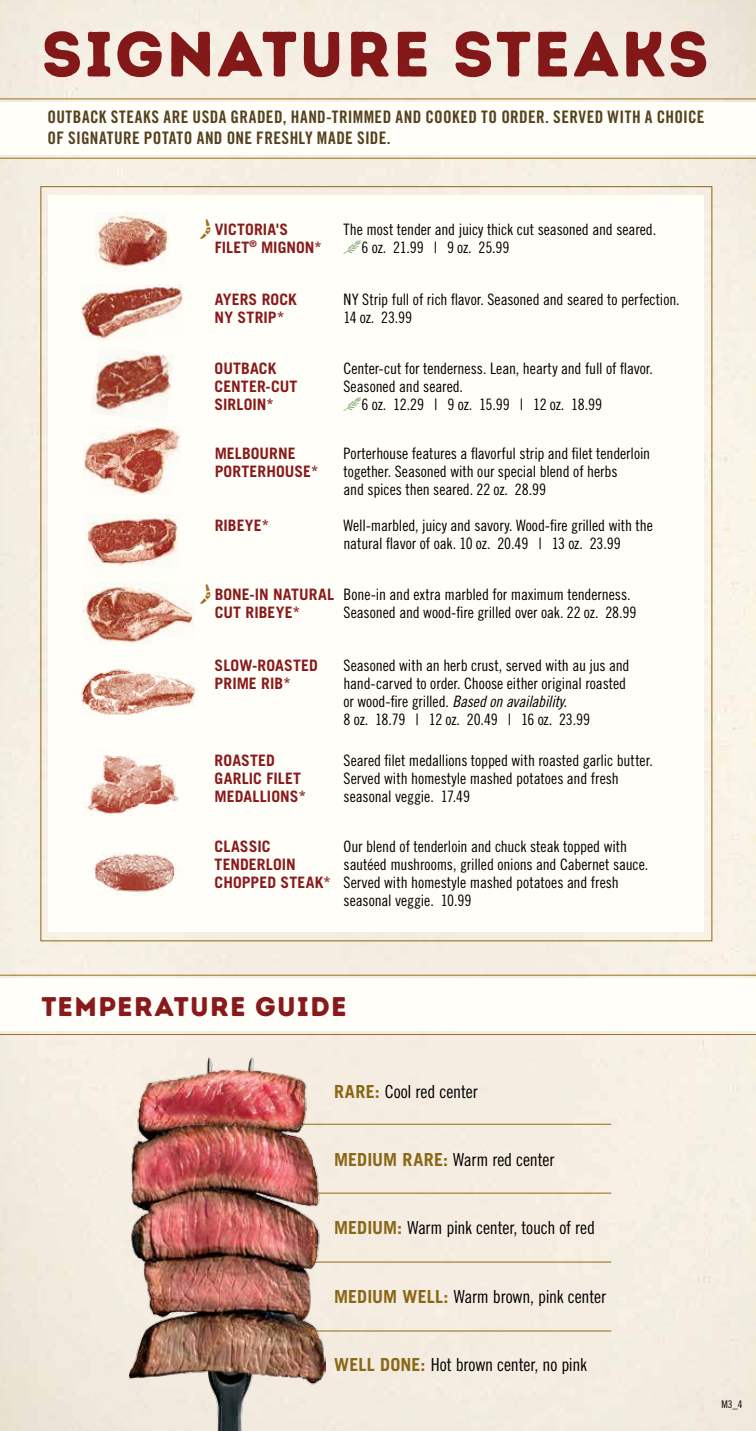
<style>
.page{position:relative;width:756px;height:1431px;background:#f5ede2}
.page>*{position:absolute;margin:0;border:0;box-sizing:border-box;transform-origin:0 0}
.t1{font:63.9px "Intro Rust Base";letter-spacing:.035em;color:#891a1c}
.t2{font:27px "Intro Rust Base";letter-spacing:.045em;color:#891a1c}
.t3{font:18px "Trade Gothic LT Std Cn 18";letter-spacing:-.01em;color:#000}
.t4{font:17.25px/21px "Trade Gothic LT Std Bd Cn 20";letter-spacing:.025em;color:#544120}
.t5{font:15.75px/18px "Trade Gothic LT Std Cn 18";letter-spacing:-.005em;color:#000}
.t6{font:700 15.75px "Trade Gothic LT Std";letter-spacing:.005em;color:#891a1c}
.t7{font:15.75px "Trade Gothic LT Std Cn 18 Obl";letter-spacing:-.015em;color:#000}
.t8{font:10.5px "Trade Gothic Cond Eighteen";color:#000}
.s1{font-family:"Outback ICONS12";font-weight:400;font-size:19.8px;color:#9a741c}
.s2{font-family:"Outback ICONS11 Normal";font-size:13.5px;color:#387c2b}
.s3{font-family:"Outback ICONS12";font-size:19.8px;color:#9a741c}
.s4{font-family:"Trade Gothic LT Std";font-weight:700;color:#891a1c}
.s5{font-family:"Trade Gothic LT Std Cn 18"}
.s6{font-family:"Trade Gothic LT Std";font-weight:700;color:#896716}
</style>
<div class="page">
<div style="left:48px;top:195px;width:656px;height:737px;background:#fffef8"></div>
<img style="left:80px;top:284px;width:103px;height:57px">
<img style="left:84px;top:426px;width:96px;height:69px">
<img style="left:96px;top:214px;width:72px;height:56px">
<img style="left:80px;top:669px;width:116px;height:46px">
<img style="left:82px;top:582px;width:112px;height:62px">
<img style="left:84px;top:515px;width:95px;height:51px">
<img style="left:91px;top:350px;width:81px;height:65px">
<hr style="left:0;top:99px;width:756px;height:1px;background:#9a741c">
<div style="left:0;top:102px;width:756px;height:53px;background:#fffef8"></div>
<hr style="left:0;top:158px;width:756px;height:1px;background:#9a741c">
<hr style="left:0;top:975px;width:756px;height:1px;background:#9a741c">
<div style="left:0;top:979px;width:756px;height:52px;background:#fffef8"></div>
<hr style="left:0;top:1034px;width:756px;height:1px;background:#9a741c">
<hr style="left:243px;top:1124px;width:368px;height:1px;background:#9a741c">
<hr style="left:259px;top:1193px;width:352px;height:1px;background:#9a741c">
<hr style="left:256px;top:1262px;width:355px;height:1px;background:#9a741c">
<hr style="left:257px;top:1330px;width:354px;height:2px;background:#9a741c">
<img style="left:129px;top:1045px;width:196px;height:386px">
<img style="left:93px;top:853px;width:83px;height:42px">
<img style="left:87px;top:755px;width:92px;height:60px">
<hr style="left:755px;top:57px;width:1px;height:52px;background:#fffef8">
<h1 class="t1" style="left:42px;top:14px;width:669px">SIGNATURE STEAKS</h1>
<p class="t4" style="left:48px;top:106px;width:658px">OUTBACK STEAKS ARE USDA GRADED, HAND-TRIMMED AND COOKED TO ORDER. SERVED WITH A CHOICE<br>OF SIGNATURE POTATO AND ONE FRESHLY MADE SIDE.</p>
<p class="t6" style="left:201px;top:219px;width:89px"><span class="s1">S</span> VICTORIA'S</p>
<p class="t5" style="left:344px;top:220px;width:314px">The most tender and juicy thick cut seasoned and seared.</p>
<p class="t6" style="left:215px;top:237px;width:109px">FILET<sup>®</sup> MIGNON*</p>
<p class="t5" style="left:344px;top:238px;width:167px"><span class="s2">L</span>6 oz. 21.99 | 9 oz. 25.99</p>
<p class="t6" style="left:215px;top:290px;width:84px">AYERS ROCK</p>
<p class="t5" style="left:344px;top:291px;width:338px">NY Strip full of rich flavor. Seasoned and seared to perfection.</p>
<p class="t6" style="left:215px;top:308px;width:71px">NY STRIP*</p>
<p class="t5" style="left:344px;top:309px;width:70px">14 oz. 23.99</p>
<p class="t6" style="left:215px;top:358px;width:63px">OUTBACK</p>
<p class="t5" style="left:344px;top:359px;width:311px">Center-cut for tenderness. Lean, hearty and full of flavor.</p>
<p class="t6" style="left:215px;top:376px;width:84px">CENTER-CUT</p>
<p class="t5" style="left:344px;top:377px;width:121px">Seasoned and seared.</p>
<p class="t6" style="left:215px;top:394px;width:61px">SIRLOIN*</p>
<p class="t5" style="left:344px;top:395px;width:260px"><span class="s2">L</span>6 oz. 12.29 | 9 oz. 15.99 | 12 oz. 18.99</p>
<p class="t6" style="left:215px;top:443px;width:82px">MELBOURNE</p>
<p class="t5" style="left:344px;top:444px;width:308px">Porterhouse features a flavorful strip and filet tenderloin</p>
<p class="t6" style="left:215px;top:461px;width:106px">PORTERHOUSE*</p>
<p class="t5" style="left:344px;top:462px;width:276px">together. Seasoned with our special blend of herbs and spices then seared. 22 oz. 28.99</p>
<p class="t6" style="left:215px;top:516px;width:56px">RIBEYE*</p>
<p class="t5" style="left:344px;top:516px;width:311px">Well-marbled, juicy and savory. Wood-fire grilled with the natural flavor of oak. 10 oz. 20.49 | 13 oz. 23.99</p>
<p class="t5" style="left:201px;top:585px;width:432px"><span class="s3">S</span> <span class="s4">BONE-IN NATURAL</span> Bone-in and extra marbled for maximum tenderness.</p>
<p class="t6" style="left:215px;top:603px;width:87px">CUT RIBEYE*</p>
<p class="t5" style="left:344px;top:603px;width:294px">Seasoned and wood-fire grilled over oak. 22 oz. 28.99</p>
<p class="t6" style="left:215px;top:656px;width:105px">SLOW-ROASTED</p>
<p class="t5" style="left:344px;top:656px;width:288px">Seasoned with an herb crust, served with au jus and</p>
<p class="t6" style="left:215px;top:674px;width:78px">PRIME RIB*</p>
<p class="t5" style="left:344px;top:674px;width:284px">hand-carved to order. Choose either original roasted</p>
<p class="t7" style="left:344px;top:692px;width:225px"><span class="s5">or wood-fire grilled.</span> Based on availability.</p>
<p class="t5" style="left:344px;top:711px;width:248px">8 oz. 18.79 | 12 oz. 20.49 | 16 oz. 23.99</p>
<p class="t6" style="left:215px;top:751px;width:62px">ROASTED</p>
<p class="t5" style="left:344px;top:751px;width:311px">Seared filet medallions topped with roasted garlic butter.</p>
<p class="t6" style="left:215px;top:769px;width:88px">GARLIC FILET</p>
<p class="t5" style="left:344px;top:769px;width:277px">Served with homestyle mashed potatoes and fresh</p>
<p class="t6" style="left:215px;top:787px;width:93px">MEDALLIONS*</p>
<p class="t5" style="left:344px;top:787px;width:128px">seasonal veggie. 17.49</p>
<p class="t6" style="left:215px;top:837px;width:58px">CLASSIC</p>
<p class="t5" style="left:344px;top:838px;width:285px">Our blend of tenderloin and chuck steak topped with</p>
<p class="t6" style="left:215px;top:855px;width:83px">TENDERLOIN</p>
<p class="t5" style="left:344px;top:856px;width:306px">sautéed mushrooms, grilled onions and Cabernet sauce.</p>
<p class="t5" style="left:215px;top:874px;width:406px"><span class="s4">CHOPPED STEAK*</span> Served with homestyle mashed potatoes and fresh</p>
<p class="t5" style="left:344px;top:892px;width:129px">seasonal veggie. 10.99</p>
<h2 class="t2" style="left:41px;top:990px;width:307px">TEMPERATURE GUIDE</h2>
<p class="t3" style="left:334px;top:1081px;width:145px"><span class="s6">RARE:</span> Cool red center</p>
<p class="t3" style="left:334px;top:1149px;width:222px"><span class="s6">MEDIUM RARE:</span> Warm red center</p>
<p class="t3" style="left:334px;top:1217px;width:263px"><span class="s6">MEDIUM:</span> Warm pink center, touch of red</p>
<p class="t3" style="left:334px;top:1285px;width:273px"><span class="s6">MEDIUM WELL:</span> Warm brown, pink center</p>
<p class="t3" style="left:334px;top:1354px;width:254px"><span class="s6">WELL DONE:</span> Hot brown center, no pink</p>
<p class="t8" style="left:721px;top:1398px;width:22px">M3_4</p>
</div>
